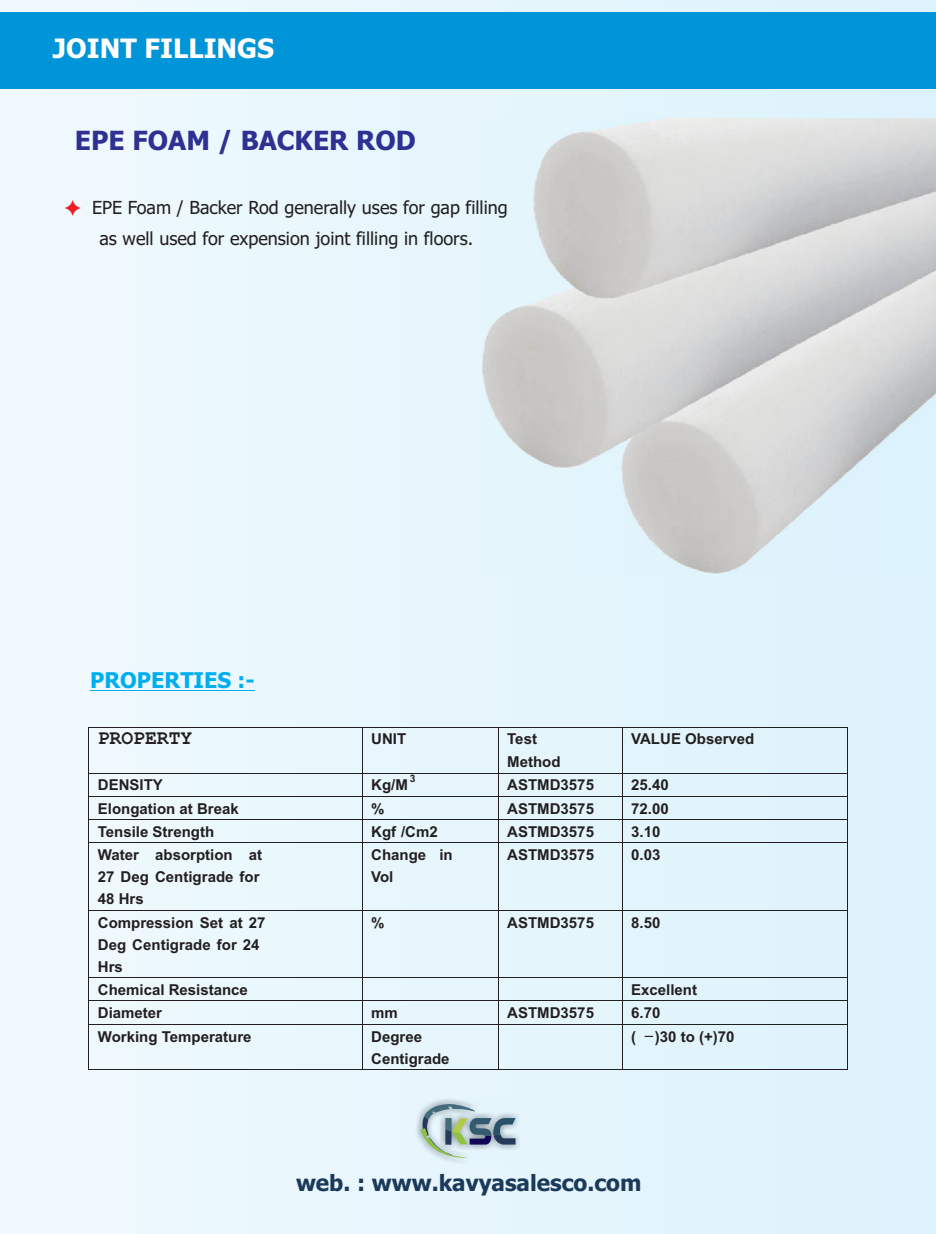
<style>
.page{position:relative;width:936px;height:1234px;background:#fff}
.page>*{position:absolute;margin:0;border:0;box-sizing:border-box;transform-origin:0 0}
.t1{font:700 26.7px "Tahoma";color:#fff}
.t2{font:700 26.4px "Tahoma";color:#2e3092}
.t3{font:700 22.35px "Tahoma";color:#1b3959}
.t4{font:700 21.75px "Tahoma";color:#00aeef}
.t5{font:700 19.65px "Courier New";color:#231f20}
.t6{font:18px/31px "Tahoma";color:#231f20}
.t7{font:700 15px/22.2px "Arial";color:#231f20}
.t8{font:700 10.35px "Arial";color:#231f20}
.s1{font-family:"Courier New";font-weight:400;font-size:19.65px}
</style>
<div class="page">
<div style="left:0;top:0;width:935px;height:1233px;background:#e8f6fd"></div>
<div style="left:0;top:13px;width:935px;height:76px;background:#0095d9"></div>
<hr style="left:89px;top:727px;width:273px;height:1px;background:#231f20">
<hr style="left:363px;top:727px;width:135px;height:1px;background:#231f20">
<hr style="left:499px;top:727px;width:123px;height:1px;background:#231f20">
<hr style="left:622px;top:727px;width:224px;height:1px;background:#231f20">
<hr style="left:89px;top:727px;width:1px;height:45px;background:#231f20">
<hr style="left:362px;top:727px;width:1px;height:45px;background:#231f20">
<hr style="left:498px;top:727px;width:1px;height:45px;background:#231f20">
<hr style="left:622px;top:727px;width:1px;height:45px;background:#231f20">
<hr style="left:846px;top:727px;width:1px;height:45px;background:#231f20">
<hr style="left:89px;top:772px;width:273px;height:1px;background:#231f20">
<hr style="left:363px;top:772px;width:135px;height:1px;background:#231f20">
<hr style="left:499px;top:772px;width:123px;height:1px;background:#231f20">
<hr style="left:622px;top:772px;width:224px;height:1px;background:#231f20">
<hr style="left:89px;top:795px;width:273px;height:1px;background:#231f20">
<hr style="left:363px;top:795px;width:135px;height:1px;background:#231f20">
<hr style="left:499px;top:795px;width:123px;height:1px;background:#231f20">
<hr style="left:622px;top:795px;width:224px;height:1px;background:#231f20">
<hr style="left:89px;top:818px;width:273px;height:1px;background:#231f20">
<hr style="left:363px;top:818px;width:135px;height:1px;background:#231f20">
<hr style="left:499px;top:818px;width:123px;height:1px;background:#231f20">
<hr style="left:622px;top:818px;width:224px;height:1px;background:#231f20">
<hr style="left:89px;top:842px;width:273px;height:1px;background:#231f20">
<svg style="left:362px;top:772px;width:1px;height:70px"></svg>
<hr style="left:363px;top:842px;width:135px;height:1px;background:#231f20">
<svg style="left:498px;top:772px;width:1px;height:70px"></svg>
<hr style="left:499px;top:842px;width:123px;height:1px;background:#231f20">
<svg style="left:622px;top:773px;width:1px;height:69px"></svg>
<hr style="left:622px;top:842px;width:224px;height:1px;background:#231f20">
<hr style="left:89px;top:842px;width:1px;height:67px;background:#231f20">
<hr style="left:362px;top:842px;width:1px;height:67px;background:#231f20">
<hr style="left:498px;top:842px;width:1px;height:67px;background:#231f20">
<hr style="left:622px;top:842px;width:1px;height:67px;background:#231f20">
<hr style="left:846px;top:842px;width:1px;height:67px;background:#231f20">
<hr style="left:89px;top:909px;width:273px;height:1px;background:#231f20">
<hr style="left:363px;top:909px;width:135px;height:1px;background:#231f20">
<hr style="left:499px;top:909px;width:123px;height:1px;background:#231f20">
<hr style="left:622px;top:909px;width:224px;height:1px;background:#231f20">
<hr style="left:89px;top:910px;width:1px;height:67px;background:#231f20">
<hr style="left:362px;top:910px;width:1px;height:67px;background:#231f20">
<hr style="left:498px;top:910px;width:1px;height:67px;background:#231f20">
<hr style="left:622px;top:910px;width:1px;height:67px;background:#231f20">
<hr style="left:846px;top:910px;width:1px;height:67px;background:#231f20">
<hr style="left:89px;top:977px;width:273px;height:1px;background:#231f20">
<hr style="left:363px;top:977px;width:135px;height:1px;background:#231f20">
<hr style="left:499px;top:977px;width:123px;height:1px;background:#231f20">
<hr style="left:622px;top:977px;width:224px;height:1px;background:#231f20">
<hr style="left:89px;top:1000px;width:273px;height:1px;background:#231f20">
<hr style="left:363px;top:1000px;width:135px;height:1px;background:#231f20">
<hr style="left:499px;top:1000px;width:123px;height:1px;background:#231f20">
<hr style="left:622px;top:1000px;width:224px;height:1px;background:#231f20">
<hr style="left:89px;top:1023px;width:273px;height:1px;background:#231f20">
<svg style="left:362px;top:977px;width:1px;height:47px"></svg>
<hr style="left:363px;top:1023px;width:135px;height:1px;background:#231f20">
<svg style="left:498px;top:977px;width:1px;height:47px"></svg>
<hr style="left:499px;top:1023px;width:123px;height:1px;background:#231f20">
<svg style="left:622px;top:978px;width:1px;height:45px"></svg>
<hr style="left:622px;top:1023px;width:224px;height:1px;background:#231f20">
<hr style="left:89px;top:1024px;width:1px;height:44px;background:#231f20">
<hr style="left:89px;top:1068px;width:273px;height:1px;background:#231f20">
<hr style="left:362px;top:1024px;width:1px;height:44px;background:#231f20">
<hr style="left:363px;top:1068px;width:135px;height:1px;background:#231f20">
<hr style="left:498px;top:1024px;width:1px;height:44px;background:#231f20">
<hr style="left:499px;top:1068px;width:123px;height:1px;background:#231f20">
<hr style="left:622px;top:1024px;width:1px;height:44px;background:#231f20">
<hr style="left:622px;top:1068px;width:224px;height:1px;background:#231f20">
<hr style="left:846px;top:1024px;width:1px;height:44px;background:#231f20">
<img style="left:482px;top:118px;width:453px;height:456px">
<hr style="left:90px;top:690px;width:165px;height:1px;background:#00aeef">
<img style="left:416px;top:1099px;width:104px;height:64px">
<svg style="left:420px;top:1103px;width:95px;height:54px"></svg>
<h1 class="t1" style="left:53px;top:38px;width:223px">JOINT FILLINGS</h1>
<h2 class="t2" style="left:75px;top:129px;width:342px">EPE FOAM / BACKER ROD</h2>
<p class="t6" style="left:99px;top:193px;width:410px;text-indent:-7px">EPE Foam / Backer Rod generally uses for gap filling as well used for expension joint filling in floors.</p>
<h3 class="t4" style="left:90px;top:671px;width:166px">PROPERTIES :-</h3>
<h3 class="t5" style="left:98px;top:731px;width:96px">PROPERTY</h3>
<p class="t7" style="left:371px;top:729px;width:36px">UNIT</p>
<p class="t7" style="left:507px;top:729px;width:55px">Test<br>Method</p>
<p class="t7" style="left:631px;top:729px;width:125px">VALUE Observed</p>
<p class="t7" style="left:98px;top:775px;width:67px">DENSITY</p>
<p class="t7" style="left:371px;top:775px;width:38px">Kg/M</p>
<p class="t8" style="left:409px;top:774px;width:7px">3</p>
<p class="t7" style="left:507px;top:775px;width:88px">ASTMD3575</p>
<p class="t7" style="left:631px;top:775px;width:39px">25.40</p>
<p class="t7" style="left:98px;top:798px;width:142px">Elongation at Break</p>
<p class="t7" style="left:371px;top:798px;width:15px">%</p>
<p class="t7" style="left:507px;top:798px;width:88px">ASTMD3575</p>
<p class="t7" style="left:631px;top:798px;width:39px">72.00</p>
<p class="t7" style="left:98px;top:821px;width:118px">Tensile Strength</p>
<p class="t7" style="left:371px;top:821px;width:68px">Kgf /Cm2</p>
<p class="t7" style="left:507px;top:821px;width:88px">ASTMD3575</p>
<p class="t7" style="left:631px;top:821px;width:31px">3.10</p>
<p class="t7" style="left:98px;top:844px;width:166px">Water absorption at<br>27 Deg Centigrade for<br>48 Hrs</p>
<p class="t7" style="left:371px;top:844px;width:83px">Change in<br>Vol</p>
<p class="t7" style="left:507px;top:844px;width:88px">ASTMD3575</p>
<p class="t7" style="left:631px;top:844px;width:31px">0.03</p>
<p class="t7" style="left:98px;top:912px;width:169px">Compression Set at 27<br>Deg Centigrade for 24<br>Hrs</p>
<p class="t7" style="left:371px;top:912px;width:15px">%</p>
<p class="t7" style="left:507px;top:912px;width:88px">ASTMD3575</p>
<p class="t7" style="left:631px;top:912px;width:31px">8.50</p>
<p class="t7" style="left:98px;top:980px;width:152px">Chemical Resistance</p>
<p class="t7" style="left:631px;top:980px;width:67px">Excellent</p>
<p class="t7" style="left:98px;top:1003px;width:66px">Diameter</p>
<p class="t7" style="left:371px;top:1003px;width:28px">mm</p>
<p class="t7" style="left:507px;top:1003px;width:88px">ASTMD3575</p>
<p class="t7" style="left:631px;top:1003px;width:31px">6.70</p>
<p class="t7" style="left:98px;top:1026px;width:155px">Working Temperature</p>
<p class="t7" style="left:371px;top:1026px;width:80px">Degree<br>Centigrade</p>
<p class="t7" style="left:631px;top:1026px;width:105px">( <span class="s1">-</span>)30 to (+)70</p>
<h3 class="t3" style="left:296px;top:1173px;width:347px">web. : www.kavyasalesco.com</h3>
</div>
